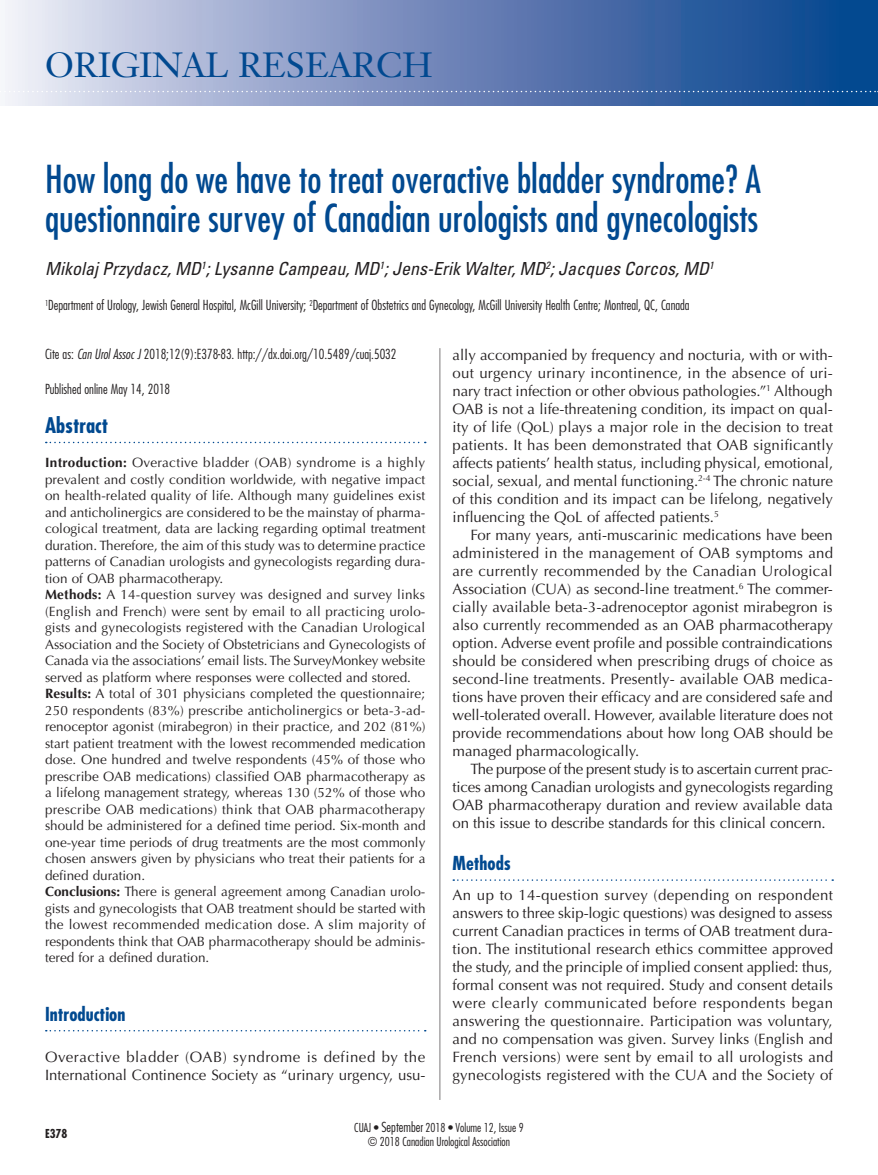
<style>
.page{position:relative;width:878px;height:1175px;background:#fff}
.page>*{position:absolute;margin:0;border:0;box-sizing:border-box;transform-origin:0 0}
.T25{font:condensed 37.5px/39px "Futura";color:#014990}
.SF-Blue{font:34.5px "Janson Text";color:#014990}
.ABH{font:700 condensed 21px "Futura";color:#014990}
.t1{font:700 condensed 18.75px "Futura";color:#014990}
.N12{font:italic condensed 18px "Univers";color:#231f20}
.PJ{font:15px/18px "Optima";color:#231f20;text-align:justify}
.ABS{font:13.5px/16.5px "Optima";color:#231f20;text-align:justify}
.PJ9{font:300 condensed 13.5px "Futura";color:#231f20}
.t2{font:300 condensed 12px "Futura";color:#231f20}
.t3{font:700 condensed 12px "Futura";color:#231f20}
.s1{font-style:italic}
.s2{font-weight:700}
.s3{font-size:13.5px}
</style>
<div class="page">
<svg style="left:5px;top:0;width:872px;height:105px;background:#728dbc"></svg>
<svg style="left:5px;top:91px;width:873px;height:1px"></svg>
<svg style="left:46px;top:442px;width:379px;height:1px"></svg>
<svg style="left:46px;top:1030px;width:379px;height:1px"></svg>
<svg style="left:453px;top:879px;width:380px;height:1px"></svg>
<hr style="left:439px;top:348px;width:1px;height:752px;background:#231f20">
<p class="SF-Blue" style="left:45px;top:43px;width:389px">ORIGINAL RESEARCH</p>
<p class="T25" style="left:45px;top:159px;width:717px">How long do we have to treat overactive bladder syndrome? A questionnaire survey of Canadian urologists and gynecologists</p>
<p class="N12" style="left:45px;top:258px;width:670px">Mikolaj Przydacz, MD<sup>1</sup>; Lysanne Campeau, MD<sup>1</sup>; Jens-Erik Walter, MD<sup>2</sup>; Jacques Corcos, MD<sup>1</sup></p>
<p class="PJ9" style="left:45px;top:296px;width:646px"><sup>1</sup>Department of Urology, Jewish General Hospital, McGill University; <sup>2</sup>Department of Obstetrics and Gynecology, McGill University Health Centre; Montreal, QC, Canada</p>
<p class="PJ9" style="left:45px;top:346px;width:353px">Cite as: <span class="s1">Can Urol Assoc J</span> 2018;12(9):E378-83. http://dx.doi.org/10.5489/cuaj.5032</p>
<p class="PJ9" style="left:45px;top:380px;width:127px">Published online May 14, 2018</p>
<p class="ABH" style="left:45px;top:411px;width:65px">Abstract</p>
<p class="ABS" style="left:45px;top:454px;width:382px"><span class="s2">Introduction:</span> Overactive bladder (OAB) syndrome is a highly prevalent and costly condition worldwide, with negative impact on health-related quality of life. Although many guidelines exist and anticholinergics are considered to be the mainstay of pharma&shy;cological treatment, data are lacking regarding optimal treatment duration. Therefore, the aim of this study was to determine practice patterns of Canadian urologists and gynecologists regarding dura&shy;tion of OAB pharmacotherapy.</p>
<p class="ABS" style="left:45px;top:586px;width:382px"><span class="s2">Methods:</span> A 14-question survey was designed and survey links (English and French) were sent by email to all practicing urolo&shy;gists and gynecologists registered with the Canadian Urological Association and the Society of Obstetricians and Gynecologists of Canada via the associations’ email lists. The SurveyMonkey website served as platform where responses were collected and stored.</p>
<p class="ABS" style="left:45px;top:685px;width:382px"><span class="s2">Results:</span> A total of 301 physicians completed the questionnaire; 250 respondents (83%) prescribe anticholinergics or beta-3-ad&shy;renoceptor agonist (mirabegron) in their practice, and 202 (81%) start patient treatment with the lowest recommended medication dose. One hundred and twelve respondents (45% of those who prescribe OAB medications) classified OAB pharmacotherapy as a lifelong management strategy, whereas 130 (52% of those who prescribe OAB medications) think that OAB pharmacotherapy should be administered for a defined time period. Six-month and one-year time periods of drug treatments are the most commonly chosen answers given by physicians who treat their patients for a defined duration.</p>
<p class="ABS" style="left:45px;top:883px;width:382px"><span class="s2">Conclusions:</span> There is general agreement among Canadian urolo&shy;gists and gynecologists that OAB treatment should be started with the lowest recommended medication dose. A slim majority of respondents think that OAB pharmacotherapy should be adminis&shy;tered for a defined duration.</p>
<h1 class="t1" style="left:45px;top:1002px;width:82px">Introduction</h1>
<p class="PJ" style="left:45px;top:1048px;width:382px">Overactive bladder (OAB) syndrome is defined by the<br>International Continence Society as “urinary urgency, usu-</p>
<p class="PJ" style="left:452px;top:346px;width:382px">ally accompanied by frequency and nocturia, with or with&shy;out urgency urinary incontinence, in the absence of uri&shy;nary tract infection or other obvious pathologies.”<sup>1</sup> Although OAB is not a life-threatening condition, its impact on qual&shy;ity of life (QoL) plays a major role in the decision to treat patients. It has been demonstrated that OAB significantly affects patients’ health status, including physical, emotional, social, sexual, and mental functioning.<sup>2-4</sup> The chronic nature of this condition and its impact can be lifelong, negatively influencing the QoL of affected patients.<sup>5</sup></p>
<p class="PJ" style="left:452px;top:526px;width:382px;text-indent:18px">For many years, anti-muscarinic medications have been administered in the management of OAB symptoms and are currently recommended by the Canadian Urological Association (CUA) as second-line treatment.<sup>6</sup> The commer&shy;cially available beta-3-adrenoceptor agonist mirabegron is also currently recommended as an OAB pharmacotherapy option. Adverse event profile and possible contraindications should be considered when prescribing drugs of choice as second-line treatments. Presently- available OAB medica&shy;tions have proven their efficacy and are considered safe and well-tolerated overall. However, available literature does not provide recommendations about how long OAB should be managed pharmacologically.</p>
<p class="PJ" style="left:452px;top:760px;width:382px;text-indent:18px">The purpose of the present study is to ascertain current prac&shy;tices among Canadian urologists and gynecologists regarding OAB pharmacotherapy duration and review available data on this issue to describe standards for this clinical concern.</p>
<h1 class="t1" style="left:452px;top:851px;width:60px">Methods</h1>
<p class="PJ" style="left:452px;top:886px;width:382px">An up to 14-question survey (depending on respondent answers to three skip-logic questions) was designed to assess current Canadian practices in terms of OAB treatment dura&shy;tion. The institutional research ethics committee approved the study, and the principle of implied consent applied: thus, formal consent was not required. Study and consent details were clearly communicated before respondents began answering the questionnaire. Participation was voluntary, and no compensation was given. Survey links (English and French versions) were sent by email to all urologists and gynecologists registered with the CUA and the Society of</p>
<p class="t3" style="left:45px;top:1125px;width:24px">E378</p>
<p class="t2" style="left:354px;top:1120px;width:171px">CUAJ • <span class="s3">September</span> 2018 • Volume 12, Issue 9</p>
<p class="t2" style="left:368px;top:1134px;width:144px">© 2018 Canadian Urological Association</p>
</div>
